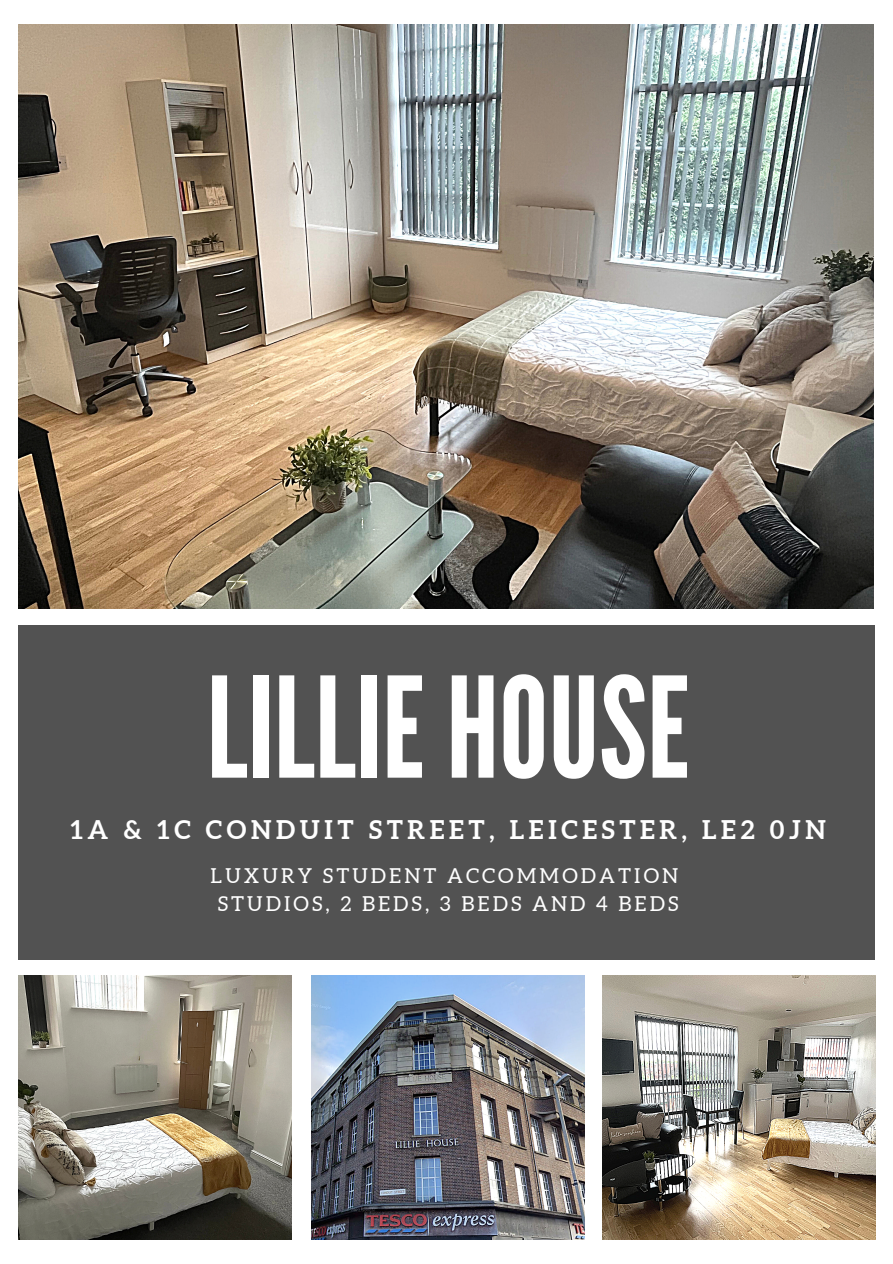
<style>
.page{position:relative;width:893px;height:1264px;background:#fff}
.page>*{position:absolute;margin:0;border:0;box-sizing:border-box;transform-origin:0 0}
.t1{font:139.05px "League Gothic";color:#fff}
.t2{font:700 25.65px "Aleo";letter-spacing:.18em;color:#fff}
.t3{font:20.55px "Aleo";letter-spacing:.15em;color:#fff}
</style>
<div class="page">
<img style="left:19px;top:25px;width:854px;height:583px">
<div style="left:18px;top:625px;width:856px;height:335px;background:#525252"></div>
<img style="left:19px;top:975px;width:273px;height:263px">
<img style="left:602px;top:975px;width:273px;height:263px">
<img style="left:311px;top:975px;width:273px;height:263px">
<p class="t1" style="left:206px;top:647px;width:484px">LILLIEHOUSE</p>
<p class="t2" style="left:71px;top:814px;width:756px">1A &amp; 1C CONDUIT STREET, LEICESTER, LE2 0JN</p>
<p class="t3" style="left:210px;top:864px;width:469px">LUXURY STUDENT ACCOMMODATION</p>
<p class="t3" style="left:218px;top:892px;width:462px">STUDIOS, 2 BEDS, 3 BEDS AND 4 BEDS</p>
</div>
